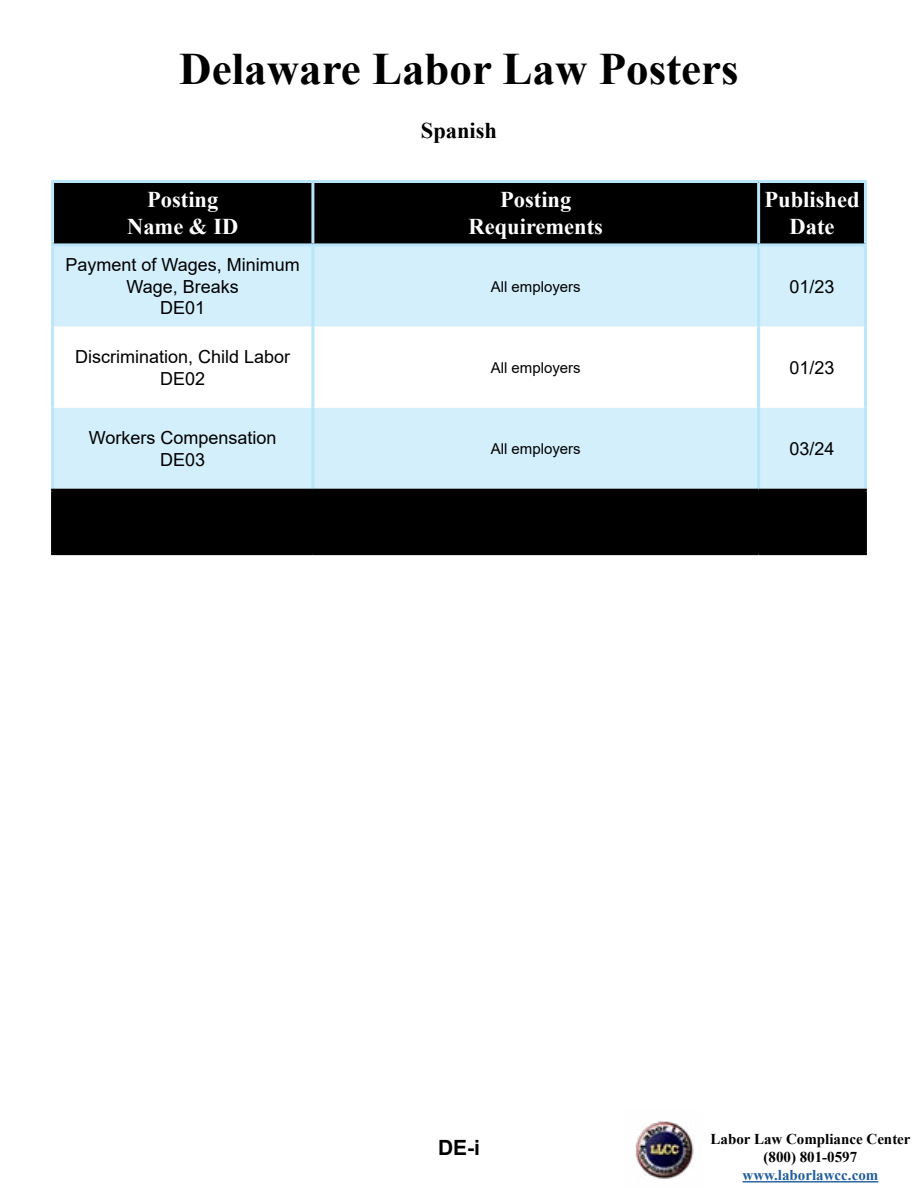
<style>
.page{position:relative;width:918px;height:1188px;background:#fff}
.page>*{position:absolute;margin:0;border:0;box-sizing:border-box;transform-origin:0 0}
.t1{font:700 45px "Times New Roman";color:#000}
.t2{font:700 22.5px/27px "Times New Roman";color:#fff;text-align:center}
.t3{font:700 22.5px "Times New Roman";color:#000}
.t4{font:700 21px "Arial";color:#000}
.t5{font:18px/21.6px "Arial";color:#000;text-align:center}
.t6{font:700 15px/18px "Times New Roman";color:#000;text-align:center}
.t7{font:15px "Arial";color:#000}
.t8{font:700 15px "Times New Roman";color:#215e9e}
</style>
<div class="page">
<div style="left:54px;top:183px;width:810px;height:369px;background:#000"></div>
<div style="left:54px;top:246px;width:810px;height:243px;background:#d4effc"></div>
<svg style="left:54px;top:327px;width:810px;height:81px"></svg>
<hr style="left:51px;top:180px;width:262px;height:3px;background:#b9e6fa">
<hr style="left:51px;top:183px;width:3px;height:60px;background:#b9e6fa">
<hr style="left:51px;top:243px;width:262px;height:3px;background:#b9e6fa">
<hr style="left:51px;top:327px;width:3px;height:81px;background:#b9e6fa">
<hr style="left:51px;top:408px;width:3px;height:81px;background:#b9e6fa">
<hr style="left:311px;top:246px;width:3px;height:81px;background:#b9e6fa">
<hr style="left:311px;top:327px;width:3px;height:81px;background:#b9e6fa">
<hr style="left:311px;top:408px;width:3px;height:81px;background:#b9e6fa">
<hr style="left:757px;top:246px;width:3px;height:81px;background:#b9e6fa">
<hr style="left:311px;top:492px;width:3px;height:60px;background:#000">
<hr style="left:759px;top:180px;width:108px;height:3px;background:#b9e6fa">
<hr style="left:864px;top:183px;width:3px;height:60px;background:#b9e6fa">
<hr style="left:759px;top:243px;width:108px;height:3px;background:#b9e6fa">
<hr style="left:313px;top:180px;width:446px;height:3px;background:#b9e6fa">
<hr style="left:313px;top:243px;width:446px;height:3px;background:#b9e6fa">
<hr style="left:311px;top:183px;width:3px;height:60px;background:#b9e6fa">
<hr style="left:757px;top:183px;width:3px;height:60px;background:#b9e6fa">
<hr style="left:757px;top:327px;width:3px;height:81px;background:#b9e6fa">
<hr style="left:757px;top:408px;width:3px;height:81px;background:#b9e6fa">
<hr style="left:864px;top:327px;width:3px;height:81px;background:#b9e6fa">
<hr style="left:864px;top:408px;width:3px;height:81px;background:#b9e6fa">
<hr style="left:51px;top:246px;width:3px;height:81px;background:#b9e6fa">
<hr style="left:864px;top:246px;width:3px;height:81px;background:#b9e6fa">
<hr style="left:757px;top:492px;width:3px;height:60px;background:#000">
<hr style="left:51px;top:489px;width:262px;height:3px;background:#000">
<hr style="left:51px;top:492px;width:3px;height:60px;background:#000">
<hr style="left:313px;top:489px;width:446px;height:3px;background:#000">
<hr style="left:759px;top:489px;width:108px;height:3px;background:#000">
<hr style="left:864px;top:492px;width:3px;height:60px;background:#000">
<hr style="left:51px;top:552px;width:262px;height:3px;background:#000">
<hr style="left:313px;top:552px;width:446px;height:3px;background:#000">
<hr style="left:759px;top:552px;width:108px;height:3px;background:#000">
<hr style="left:743px;top:1181px;width:135px;height:2px;background:#215e9e">
<img style="left:635px;top:1121px;width:60px;height:58px">
<h1 class="t1" style="left:179px;top:37px;width:561px">Delaware Labor Law Posters</h1>
<p class="t3" style="left:421px;top:115px;width:78px">Spanish</p>
<p class="t2" style="left:127px;top:186px;width:113px">Posting<br>Name &amp; ID</p>
<p class="t2" style="left:469px;top:186px;width:136px">Posting<br>Requirements</p>
<p class="t2" style="left:765px;top:186px;width:97px">Published<br>Date</p>
<p class="t5" style="left:66px;top:254px;width:236px">Payment of Wages, Minimum<br>Wage, Breaks<br>DE01</p>
<p class="t7" style="left:491px;top:276px;width:92px">All employers</p>
<p class="t5" style="left:790px;top:276px;width:47px">01/23</p>
<p class="t5" style="left:75px;top:346px;width:217px">Discrimination, Child Labor<br>DE02</p>
<p class="t5" style="left:89px;top:427px;width:189px">Workers Compensation<br>DE03</p>
<p class="t7" style="left:491px;top:357px;width:92px">All employers</p>
<p class="t5" style="left:790px;top:357px;width:47px">01/23</p>
<p class="t7" style="left:491px;top:438px;width:92px">All employers</p>
<p class="t5" style="left:790px;top:438px;width:47px">03/24</p>
<p class="t4" style="left:438px;top:1133px;width:43px">DE-i</p>
<p class="t6" style="left:711px;top:1130px;width:202px">Labor Law Compliance Center (800) 801-0597</p>
<p class="t8" style="left:743px;top:1164px;width:137px">www.laborlawcc.com</p>
</div>
